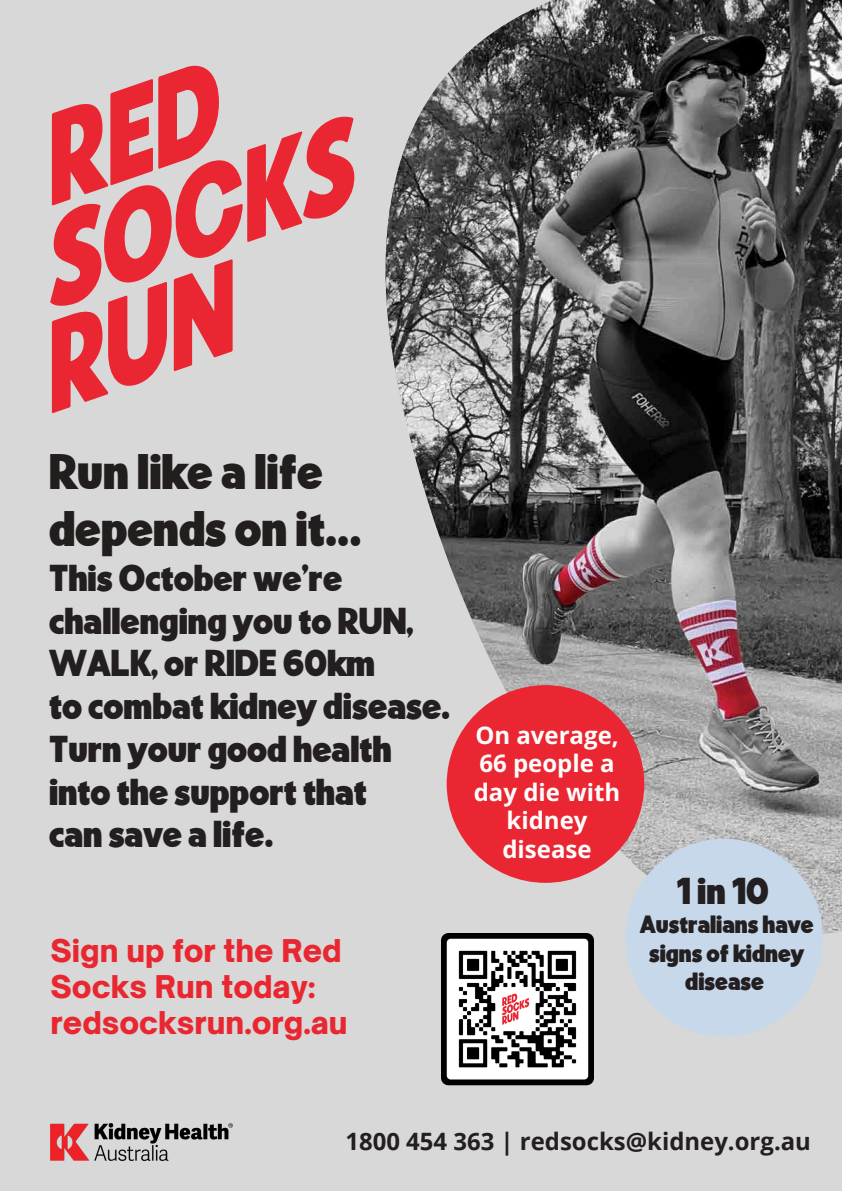
<style>
.page{position:relative;width:842px;height:1191px;background:#fff}
.page>*{position:absolute;margin:0;border:0;box-sizing:border-box;transform-origin:0 0}
.t1{font:48px/57px "Kilimanjaro Sans";color:#211e1d}
.t2{font:36px/42.8px "Kilimanjaro Sans";color:#231f20}
.t3{font:900 30px/36px "Open Sauce One";color:#e92731}
.t4{font:700 24px/28.5px "Open Sans";color:#fffefe;text-align:center}
.t5{font:24px/28.5px "Kilimanjaro Sans";color:#231f20;text-align:center}
.t6{font:700 23.9px "Open Sans";color:#231f20}
</style>
<div class="page">
<div style="left:0;top:0;width:842px;height:1190px;background:#d8d8d8"></div>
<img style="left:50px;top:1123px;width:183px;height:38px">
<img style="left:386px;top:0;width:456px;height:934px">
<svg style="left:50px;top:66px;width:304px;height:347px"></svg>
<div style="left:447px;top:685px;width:197px;height:197px;background:#e92631;border-radius:50%"></div>
<div style="left:625px;top:838px;width:198px;height:198px;background:#c6d8e9;border-radius:50%"></div>
<img style="left:442px;top:933px;width:151px;height:152px">
<h1 class="t1" style="left:49px;top:441px;width:314px">Run like a life depends on it...</h1>
<h1 class="t2" style="left:49px;top:555px;width:403px">This October we’re challenging you to RUN,<br>WALK, or RIDE 60km<br>to combat kidney disease.<br>Turn your good health into the support that<br>can save a life.</h1>
<h3 class="t3" style="left:51px;top:932px;width:298px">Sign up for the Red<br>Socks Run today: redsocksrun.org.au</h3>
<h2 class="t4" style="left:474px;top:720px;width:148px">On average,<br>66 people a day die with kidney disease</h2>
<p class="t2" style="left:677px;top:868px;width:93px">1in10</p>
<p class="t5" style="left:640px;top:909px;width:175px">Australians have signs of kidney disease</p>
<p class="t6" style="left:345px;top:1124px;width:467px">1800 454 363 | redsocks@kidney.org.au</p>
</div>
